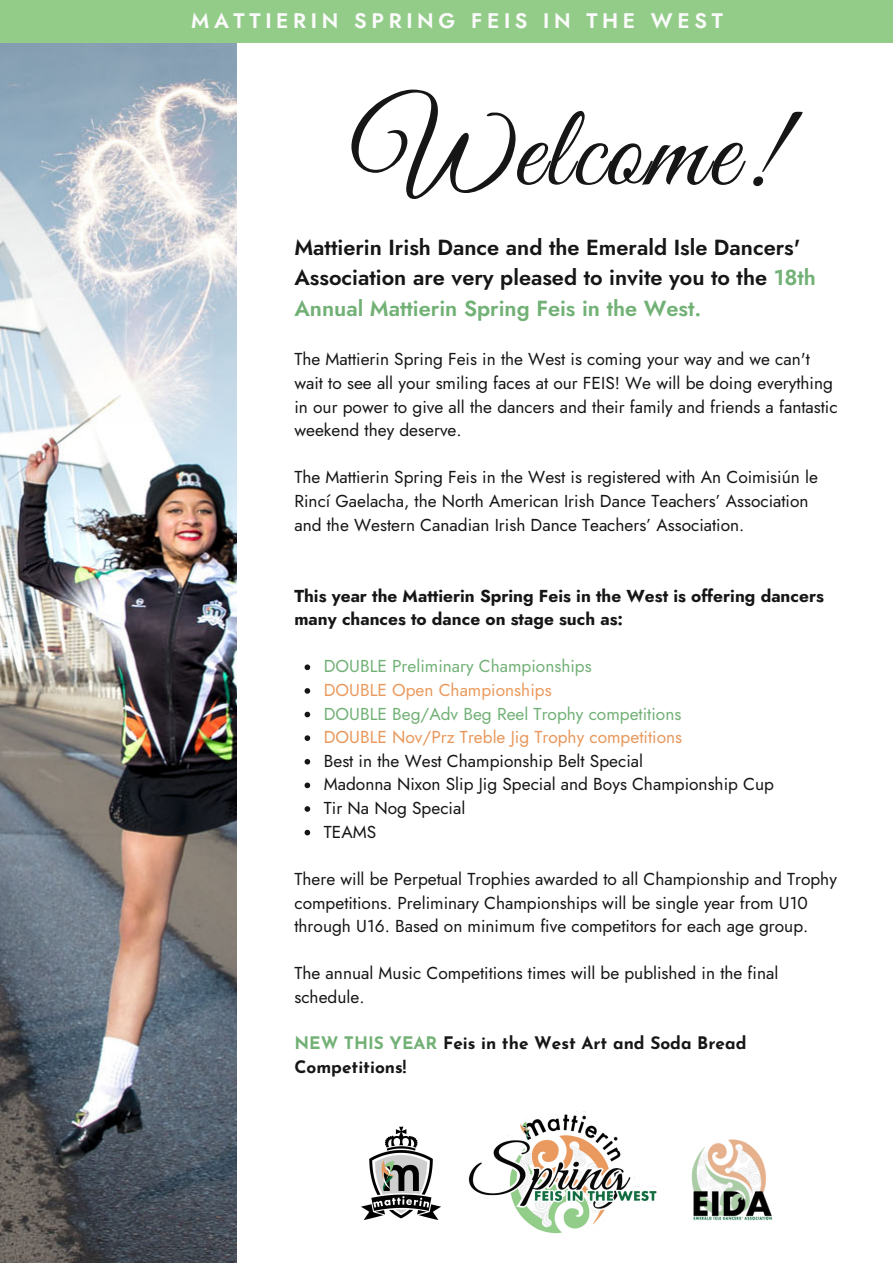
<style>
.page{position:relative;width:893px;height:1264px;background:#fff}
.page>*{position:absolute;margin:0;border:0;box-sizing:border-box;transform-origin:0 0}
.t1{font:117.15px "Great Vibes";letter-spacing:.02em;color:#161616}
.t2{font:600 21.75px/30.3px "Jost";color:#161616}
.t3{font:600 21px "Jost";letter-spacing:.22em;color:#fbfbfb}
.t4{font:17.25px/23.5px "Jost";color:#161616}
.t5{font:700 17.25px/23.5px "Jost";color:#161616}
.t6{font:17.25px "Jost";color:#72b176}
.t7{font:700 17.25px/23.5px "Josefin Sans";color:#161616}
.t8{font:17.25px "Jost";color:#e8985c}
.t9{font:17.25px "Jost";color:#ea9a5e}
.s1{color:#72b176}
</style>
<div class="page">
<img style="left:0;top:42px;width:237px;height:1220px">
<div style="left:0;top:0;width:892px;height:42px;background:#93cc89"></div>
<img style="left:468px;top:1111px;width:189px;height:123px">
<img style="left:691px;top:1139px;width:81px;height:81px">
<img style="left:361px;top:1126px;width:79px;height:94px">
<svg style="left:304px;top:664px;width:6px;height:6px"></svg>
<svg style="left:304px;top:688px;width:6px;height:5px"></svg>
<svg style="left:304px;top:711px;width:6px;height:6px"></svg>
<svg style="left:304px;top:735px;width:6px;height:6px"></svg>
<svg style="left:304px;top:759px;width:6px;height:5px"></svg>
<svg style="left:304px;top:782px;width:6px;height:6px"></svg>
<svg style="left:304px;top:806px;width:6px;height:5px"></svg>
<svg style="left:304px;top:829px;width:6px;height:6px"></svg>
<p class="t3" style="left:191px;top:5px;width:533px">MATTIERIN SPRING FEIS IN THE WEST</p>
<h1 class="t1" style="left:353px;top:85px;width:428px">Welcome!</h1>
<p class="t2" style="left:294px;top:232px;width:523px">Mattierin Irish Dance and the Emerald Isle Dancers'<br>Association are very pleased to invite you to the <span class="s1">18th<br>Annual Mattierin Spring Feis in the West.</span></p>
<p class="t4" style="left:294px;top:347px;width:544px">The Mattierin Spring Feis in the West is coming your way and we can't wait to see all your smiling faces at our FEIS! We will be doing everything in our power to give all the dancers and their family and friends a fantastic weekend they deserve.</p>
<p class="t4" style="left:294px;top:465px;width:525px">The Mattierin Spring Feis in the West is registered with An Coimisiún le<br>Rincí Gaelacha, the North American Irish Dance Teachers’ Association and the Western Canadian Irish Dance Teachers’ Association.</p>
<p class="t5" style="left:294px;top:583px;width:531px">This year the Mattierin Spring Feis in the West is offering dancers many chances to dance on stage such as:</p>
<p class="t6" style="left:324px;top:654px;width:269px">DOUBLE Preliminary Championships</p>
<p class="t9" style="left:324px;top:677px;width:229px">DOUBLE Open Championships</p>
<p class="t6" style="left:324px;top:701px;width:359px">DOUBLE Beg/Adv Beg Reel Trophy competitions</p>
<p class="t8" style="left:324px;top:724px;width:360px">DOUBLE Nov/Prz Treble Jig Trophy competitions</p>
<p class="t4" style="left:324px;top:749px;width:451px">Best in the West Championship Belt Special<br>Madonna Nixon Slip Jig Special and Boys Championship Cup<br>Tir Na Nog Special<br>TEAMS</p>
<p class="t4" style="left:294px;top:867px;width:544px">There will be Perpetual Trophies awarded to all Championship and Trophy competitions. Preliminary Championships will be single year from U10 through U16. Based on minimum five competitors for each age group.</p>
<p class="t4" style="left:294px;top:961px;width:485px">The annual Music Competitions times will be published in the final schedule.</p>
<p class="t7" style="left:294px;top:1032px;width:453px"><span class="s1">NEW THIS YEAR</span> Feis in the West Art and Soda Bread<br>Competitions!</p>
</div>
